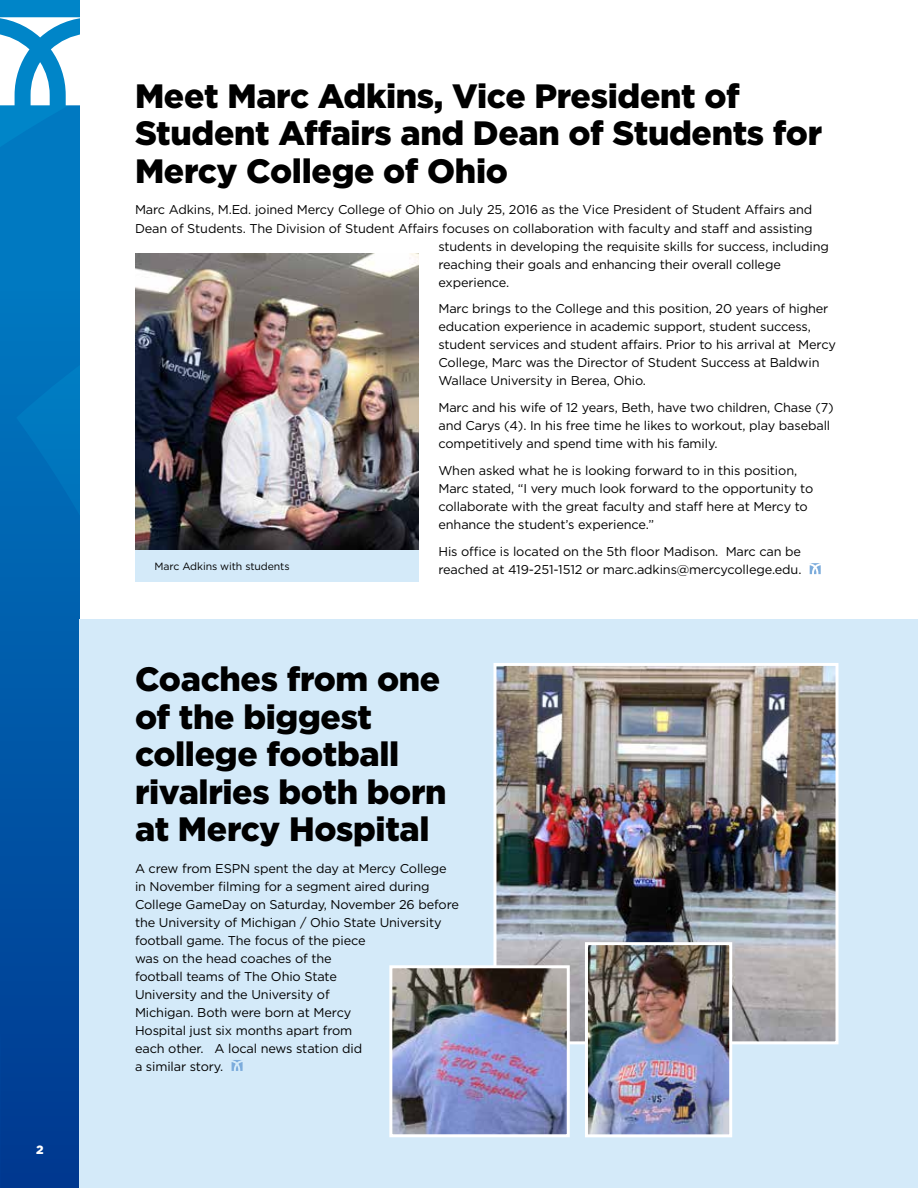
<style>
.page{position:relative;width:918px;height:1188px;background:#fff}
.page>*{position:absolute;margin:0;border:0;box-sizing:border-box;transform-origin:0 0}
.t1{font:900 33.75px/37.5px "Gotham";letter-spacing:-.01em;color:#000}
.t2{font:12.75px/18px "Gotham";letter-spacing:-.01em;color:#000}
.t3{font:900 12px "Gotham";color:#fff}
.t4{font:10.5px "Gotham";letter-spacing:-.01em;color:#000}
</style>
<div class="page">
<svg style="left:0;top:0;width:80px;height:291px;background:#007bc2"></svg>
<div style="left:0;top:291px;width:80px;height:897px;background:linear-gradient(to bottom,#007ac2,#00378f)"></div>
<svg style="left:0;top:17px;width:80px;height:88px"></svg>
<div style="left:80px;top:619px;width:838px;height:569px;background:#d4eaf9"></div>
<svg style="left:809px;top:563px;width:12px;height:11px"></svg>
<svg style="left:231px;top:1060px;width:12px;height:11px"></svg>
<img style="left:498px;top:667px;width:336px;height:373px">
<div style="left:494px;top:663px;width:344px;height:381px;border:3px solid #fff"></div>
<img style="left:589px;top:946px;width:139px;height:187px">
<div style="left:585px;top:942px;width:147px;height:195px;border:3px solid #fff"></div>
<img style="left:393px;top:969px;width:173px;height:164px">
<div style="left:389px;top:965px;width:181px;height:172px;border:3px solid #fff"></div>
<img style="left:135px;top:254px;width:283px;height:296px">
<div style="left:135px;top:550px;width:283px;height:32px;background:#d4eaf9"></div>
<p class="t3" style="left:36px;top:1142px;width:9px">2</p>
<h1 class="t1" style="left:135px;top:77px;width:689px">Meet Marc Adkins, Vice President of<br>Student Affairs and Dean of Students for<br>Mercy College of Ohio</h1>
<p class="t2" style="left:135px;top:201px;width:679px">Marc Adkins, M.Ed. joined Mercy College of Ohio on July 25, 2016 as the Vice President of Student Affairs and</p>
<p class="t2" style="left:135px;top:219px;width:679px">Dean of Students. The Division of Student Affairs focuses on collaboration with faculty and staff and assisting</p>
<p class="t2" style="left:438px;top:237px;width:392px">students in developing the requisite skills for success, including</p>
<p class="t2" style="left:438px;top:255px;width:344px">reaching their goals and enhancing their overall college</p>
<p class="t2" style="left:438px;top:273px;width:72px">experience.</p>
<p class="t2" style="left:438px;top:300px;width:399px">Marc brings to the College and this position, 20 years of higher education experience in academic support, student success, student services and student affairs. Prior to his arrival at Mercy College, Marc was the Director of Student Success at Baldwin Wallace University in Berea, Ohio.</p>
<p class="t2" style="left:438px;top:399px;width:397px">Marc and his wife of 12 years, Beth, have two children, Chase (7) and Carys (4). In his free time he likes to workout, play baseball competitively and spend time with his family.</p>
<p class="t2" style="left:438px;top:461px;width:376px">When asked what he is looking forward to in this position, Marc stated, “I very much look forward to the opportunity to collaborate with the great faculty and staff here at Mercy to enhance the student’s experience.”</p>
<p class="t2" style="left:438px;top:542px;width:365px">His office is located on the 5th floor Madison. Marc can be reached at 419-251-1512 or marc.adkins@mercycollege.edu.</p>
<p class="t4" style="left:155px;top:560px;width:137px">Marc Adkins with students</p>
<h1 class="t1" style="left:135px;top:660px;width:313px">Coaches from one of the biggest college football rivalries both born at Mercy Hospital</h1>
<p class="t2" style="left:135px;top:859px;width:326px">A crew from ESPN spent the day at Mercy College in November filming for a segment aired during College GameDay on Saturday, November 26 before the University of Michigan / Ohio State University football game. The focus of the piece<br>was on the head coaches of the<br>football teams of The Ohio State<br>University and the University of<br>Michigan. Both were born at Mercy<br>Hospital just six months apart from<br>each other. A local news station did<br>a similar story.</p>
</div>
